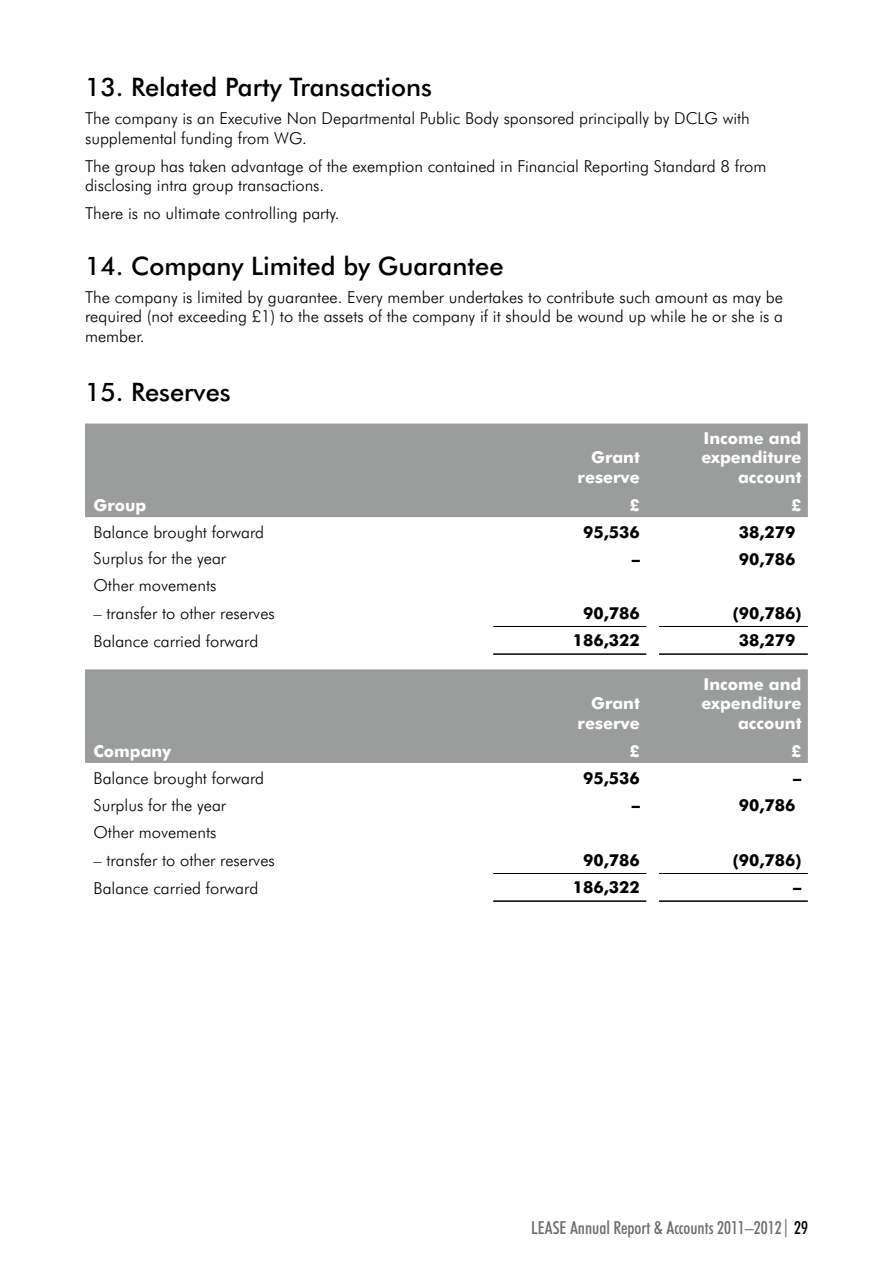
<style>
.page{position:relative;width:893px;height:1263px;background:#fff}
.page>*{position:absolute;margin:0;border:0;box-sizing:border-box;transform-origin:0 0}
.t1{font:500 25.5px "Futura BT";color:#000}
.t2{font:500 condensed 18px "Futura BT";color:#6d6d6d}
.t3{font:300 16.5px/19.5px "Futura BT";color:#000}
.t4{font:700 16.5px/19.5px "Futura BT";color:#fff;text-align:right}
.t5{font:700 16.5px "Futura BT";color:#000}
.s1{color:#000}
</style>
<div class="page">
<div style="left:85px;top:424px;width:723px;height:93px;background:#9b9c9c"></div>
<hr style="left:493px;top:626px;width:153px;height:1px;background:#000">
<hr style="left:493px;top:653px;width:153px;height:2px;background:#000">
<hr style="left:659px;top:626px;width:149px;height:1px;background:#000">
<hr style="left:659px;top:653px;width:149px;height:2px;background:#000">
<div style="left:85px;top:669px;width:723px;height:94px;background:#9b9c9c"></div>
<hr style="left:493px;top:873px;width:153px;height:1px;background:#000">
<hr style="left:493px;top:900px;width:153px;height:2px;background:#000">
<hr style="left:659px;top:873px;width:149px;height:1px;background:#000">
<hr style="left:659px;top:900px;width:149px;height:2px;background:#000">
<h1 class="t1" style="left:85px;top:71px;width:349px">13. Related Party Transactions</h1>
<p class="t3" style="left:85px;top:108px;width:666px">The company is an Executive Non Departmental Public Body sponsored principally by DCLG with supplemental funding from WG.</p>
<p class="t3" style="left:85px;top:156px;width:683px">The group has taken advantage of the exemption contained in Financial Reporting Standard 8 from disclosing intra group transactions.</p>
<p class="t3" style="left:85px;top:203px;width:256px">There is no ultimate controlling party.</p>
<h1 class="t1" style="left:85px;top:250px;width:420px">14. Company Limited by Guarantee</h1>
<p class="t3" style="left:85px;top:287px;width:699px;text-align:justify">The company is limited by guarantee. Every member undertakes to contribute such amount as may be required (not exceeding £1) to the assets of the company if it should be wound up while he or she is a member.</p>
<h1 class="t1" style="left:85px;top:376px;width:147px">15. Reserves</h1>
<p class="t4" style="left:94px;top:495px;width:54px">Group</p>
<p class="t4" style="left:578px;top:447px;width:64px">Grant reserve</p>
<p class="t4" style="left:630px;top:495px;width:12px">£</p>
<p class="t4" style="left:701px;top:428px;width:101px">Income and expenditure account</p>
<p class="t4" style="left:791px;top:495px;width:12px">£</p>
<p class="t3" style="left:94px;top:523px;width:172px">Balance brought forward</p>
<p class="t5" style="left:583px;top:522px;width:58px">95,536</p>
<p class="t5" style="left:739px;top:522px;width:58px">38,279</p>
<p class="t3" style="left:94px;top:548px;width:134px">Surplus for the year</p>
<p class="t5" style="left:632px;top:549px;width:10px">–</p>
<p class="t5" style="left:739px;top:549px;width:58px">90,786</p>
<p class="t3" style="left:94px;top:575px;width:124px">Other movements</p>
<p class="t3" style="left:94px;top:603px;width:183px">– transfer to other reserves</p>
<p class="t5" style="left:583px;top:603px;width:58px">90,786</p>
<p class="t5" style="left:733px;top:603px;width:70px">(90,786)</p>
<p class="t3" style="left:94px;top:631px;width:166px">Balance carried forward</p>
<p class="t5" style="left:573px;top:630px;width:69px">186,322</p>
<p class="t5" style="left:739px;top:630px;width:58px">38,279</p>
<p class="t4" style="left:94px;top:741px;width:79px">Company</p>
<p class="t4" style="left:578px;top:693px;width:64px">Grant reserve</p>
<p class="t4" style="left:630px;top:741px;width:12px">£</p>
<p class="t4" style="left:701px;top:674px;width:101px">Income and expenditure account</p>
<p class="t4" style="left:791px;top:741px;width:12px">£</p>
<p class="t3" style="left:94px;top:768px;width:172px">Balance brought forward</p>
<p class="t5" style="left:583px;top:768px;width:58px">95,536</p>
<p class="t5" style="left:793px;top:768px;width:10px">–</p>
<p class="t3" style="left:94px;top:795px;width:134px">Surplus for the year</p>
<p class="t5" style="left:632px;top:795px;width:10px">–</p>
<p class="t5" style="left:739px;top:795px;width:58px">90,786</p>
<p class="t3" style="left:94px;top:822px;width:124px">Other movements</p>
<p class="t3" style="left:94px;top:850px;width:183px">– transfer to other reserves</p>
<p class="t5" style="left:583px;top:850px;width:58px">90,786</p>
<p class="t5" style="left:733px;top:850px;width:70px">(90,786)</p>
<p class="t3" style="left:94px;top:878px;width:166px">Balance carried forward</p>
<p class="t5" style="left:573px;top:877px;width:69px">186,322</p>
<p class="t5" style="left:793px;top:877px;width:10px">–</p>
<p class="t2" style="left:531px;top:1217px;width:278px">LEASE Annual Report &amp; Accounts 2011–2012| <span class="s1">29</span></p>
</div>
